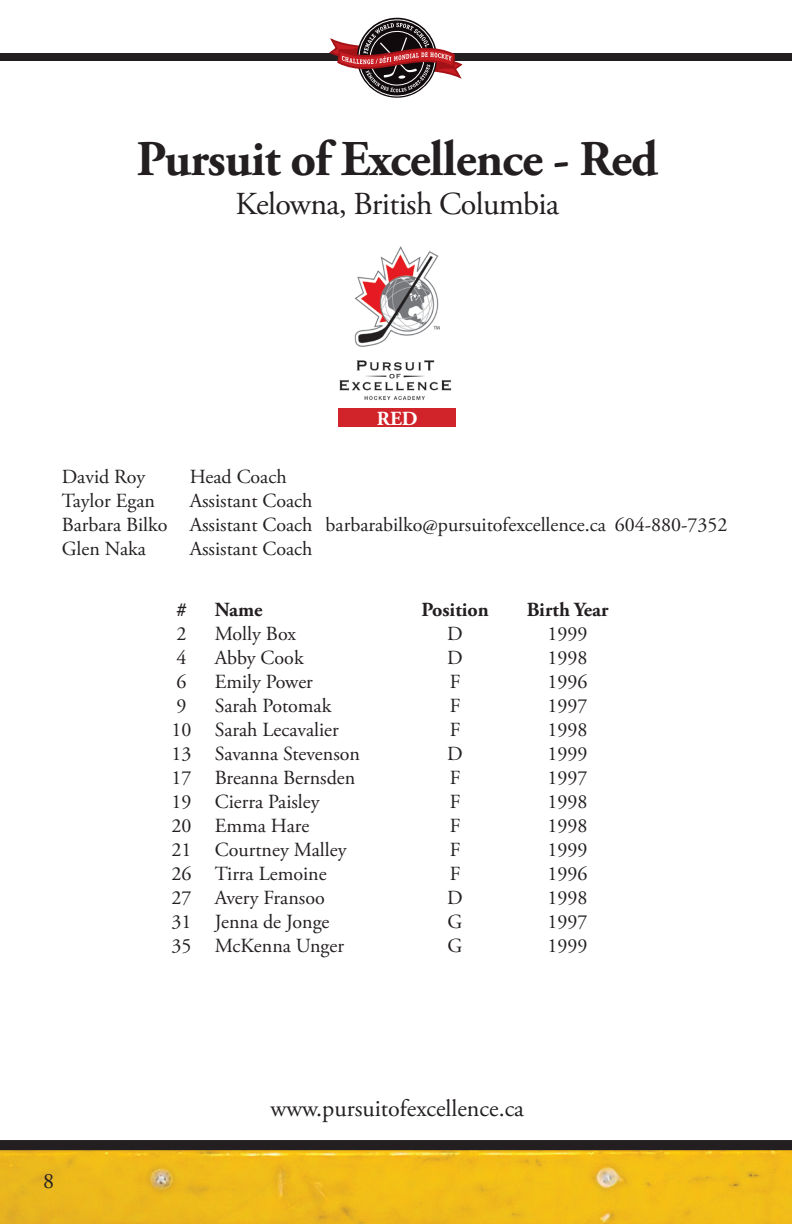
<style>
.page{position:relative;width:792px;height:1224px;background:#fff}
.page>*{position:absolute;margin:0;border:0;box-sizing:border-box;transform-origin:0 0}
.t1{font:700 50px "Adobe Garamond Pro";letter-spacing:-.02em;color:#231f20}
.t2{font:32px "Adobe Garamond Pro";letter-spacing:-.02em;color:#231f20}
.t3{font:24px "Adobe Garamond Pro";color:#231f20}
.t4{font:22px "Adobe Garamond Pro";color:#231f20}
.t5{font:20px/24px "Adobe Garamond Pro";color:#231f20}
.t6{font:700 20px "Adobe Garamond Pro";color:#231f20}
.t7{font:700 20px "Adobe Garamond Pro";color:#fff}
</style>
<div class="page">
<img style="left:0;top:1150px;width:792px;height:74px">
<svg style="left:0;top:1140px;width:792px;height:10px;background:#231f20"></svg>
<img style="left:339px;top:246px;width:113px;height:154px">
<div style="left:339px;top:409px;width:117px;height:18px;background:#d1232a"></div>
<div style="left:0;top:54px;width:792px;height:7px;background:#231f20"></div>
<svg style="left:329px;top:17px;width:134px;height:81px"></svg>
<p class="t1" style="left:137px;top:130px;width:523px">Pursuit of Excellence - Red</p>
<p class="t2" style="left:235px;top:185px;width:325px">Kelowna, British Columbia</p>
<p class="t5" style="left:62px;top:465px;width:85px">David Roy</p>
<p class="t5" style="left:62px;top:489px;width:107px">Taylor Egan<br>Barbara Bilko</p>
<p class="t5" style="left:62px;top:537px;width:86px">Glen Naka</p>
<p class="t7" style="left:377px;top:407px;width:42px">RED</p>
<p class="t5" style="left:190px;top:465px;width:98px">Head Coach</p>
<p class="t5" style="left:190px;top:489px;width:124px">Assistant Coach</p>
<p class="t5" style="left:190px;top:513px;width:124px">Assistant Coach</p>
<p class="t5" style="left:190px;top:537px;width:124px">Assistant Coach</p>
<p class="t5" style="left:326px;top:513px;width:403px">barbarabilko@pursuitofexcellence.ca 604-880-7352</p>
<p class="t6" style="left:176px;top:598px;width:12px">#</p>
<p class="t5" style="left:177px;top:622px;width:11px">2</p>
<p class="t5" style="left:177px;top:646px;width:11px">4</p>
<p class="t5" style="left:177px;top:670px;width:11px">6</p>
<p class="t5" style="left:177px;top:694px;width:11px">9</p>
<p class="t5" style="left:172px;top:718px;width:21px">10</p>
<p class="t5" style="left:172px;top:742px;width:21px">13</p>
<p class="t5" style="left:172px;top:766px;width:21px">17</p>
<p class="t5" style="left:172px;top:790px;width:21px">19</p>
<p class="t5" style="left:172px;top:814px;width:21px">20</p>
<p class="t5" style="left:172px;top:838px;width:21px">21</p>
<p class="t5" style="left:172px;top:862px;width:21px">26</p>
<p class="t5" style="left:172px;top:886px;width:21px">27</p>
<p class="t5" style="left:172px;top:910px;width:21px">31</p>
<p class="t5" style="left:172px;top:934px;width:21px">35</p>
<p class="t6" style="left:215px;top:598px;width:49px">Name</p>
<p class="t5" style="left:215px;top:622px;width:83px">Molly Box</p>
<p class="t5" style="left:215px;top:646px;width:90px">Abby Cook</p>
<p class="t5" style="left:215px;top:670px;width:100px">Emily Power</p>
<p class="t5" style="left:215px;top:694px;width:118px">Sarah Potomak</p>
<p class="t5" style="left:215px;top:718px;width:125px">Sarah Lecavalier</p>
<p class="t5" style="left:215px;top:742px;width:147px">Savanna Stevenson</p>
<p class="t5" style="left:215px;top:766px;width:142px">Breanna Bernsden</p>
<p class="t5" style="left:215px;top:790px;width:106px">Cierra Paisley</p>
<p class="t5" style="left:215px;top:814px;width:96px">Emma Hare</p>
<p class="t5" style="left:215px;top:838px;width:133px">Courtney Malley</p>
<p class="t5" style="left:215px;top:862px;width:113px">Tirra Lemoine</p>
<p class="t5" style="left:215px;top:886px;width:111px">Avery Fransoo</p>
<p class="t5" style="left:215px;top:910px;width:116px">Jenna de Jonge</p>
<p class="t5" style="left:215px;top:934px;width:131px">McKenna Unger</p>
<p class="t6" style="left:421px;top:598px;width:69px">Position</p>
<p class="t5" style="left:447px;top:622px;width:17px">D</p>
<p class="t5" style="left:447px;top:646px;width:17px">D</p>
<p class="t5" style="left:450px;top:670px;width:12px">F</p>
<p class="t5" style="left:450px;top:694px;width:12px">F</p>
<p class="t5" style="left:450px;top:718px;width:12px">F</p>
<p class="t5" style="left:447px;top:742px;width:17px">D</p>
<p class="t5" style="left:450px;top:766px;width:12px">F</p>
<p class="t5" style="left:450px;top:790px;width:12px">F</p>
<p class="t5" style="left:450px;top:814px;width:12px">F</p>
<p class="t5" style="left:450px;top:838px;width:12px">F</p>
<p class="t5" style="left:450px;top:862px;width:12px">F</p>
<p class="t5" style="left:447px;top:886px;width:17px">D</p>
<p class="t5" style="left:448px;top:910px;width:16px">G</p>
<p class="t5" style="left:448px;top:934px;width:16px">G</p>
<p class="t6" style="left:527px;top:598px;width:83px">Birth Year</p>
<p class="t5" style="left:548px;top:622px;width:41px">1999</p>
<p class="t5" style="left:548px;top:646px;width:41px">1998</p>
<p class="t5" style="left:548px;top:670px;width:41px">1996</p>
<p class="t5" style="left:548px;top:694px;width:41px">1997</p>
<p class="t5" style="left:548px;top:718px;width:41px">1998</p>
<p class="t5" style="left:548px;top:742px;width:41px">1999</p>
<p class="t5" style="left:548px;top:766px;width:41px">1997</p>
<p class="t5" style="left:548px;top:790px;width:41px">1998</p>
<p class="t5" style="left:548px;top:814px;width:41px">1998</p>
<p class="t5" style="left:548px;top:838px;width:41px">1999</p>
<p class="t5" style="left:548px;top:862px;width:41px">1996</p>
<p class="t5" style="left:548px;top:886px;width:41px">1998</p>
<p class="t5" style="left:548px;top:910px;width:41px">1997</p>
<p class="t5" style="left:548px;top:934px;width:41px">1999</p>
<p class="t4" style="left:43px;top:1167px;width:12px">8</p>
<p class="t3" style="left:271px;top:1094px;width:255px">www.pursuitofexcellence.ca</p>
</div>
